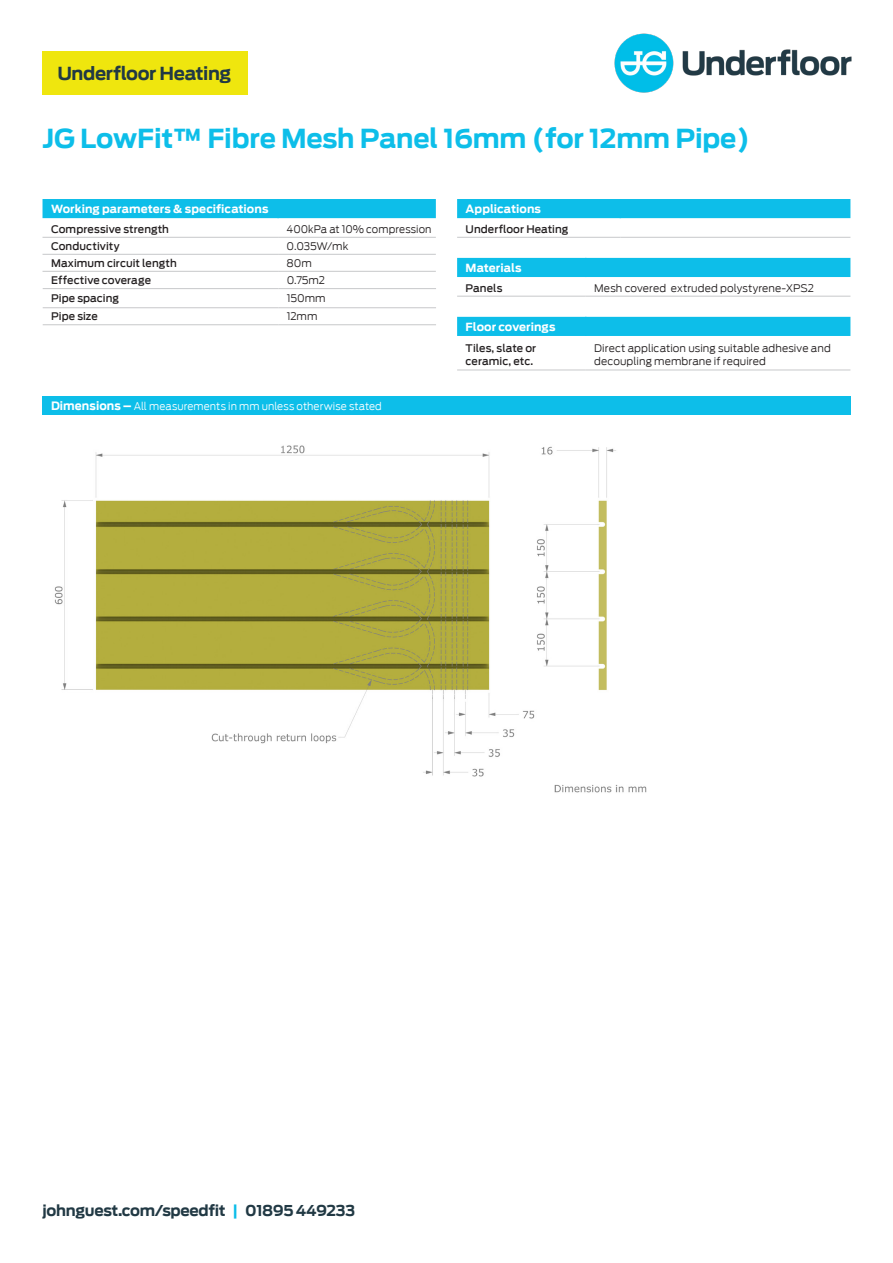
<style>
.page{position:relative;width:893px;height:1263px;background:#fff}
.page>*{position:absolute;margin:0;border:0;box-sizing:border-box;transform-origin:0 0}
._02_Page-Header_2-Sm{font:700 26.25px "Antenna";letter-spacing:-.01em;color:#0dbee9}
.t1{font:700 18px "Antenna";letter-spacing:-.02em;color:#213944}
.t2{font:700 15px "Antenna";letter-spacing:-.02em;color:#213944}
._04_Table_Header_Whi{font:700 11.25px "Antenna";letter-spacing:.005em;color:#fff}
._06_Table_Body{font:300 10.5px/12.6px "Antenna";letter-spacing:.005em;color:#231f20}
._06_Table_Body-2{font:500 10.5px/12.6px "Antenna";letter-spacing:.005em;color:#231f20}
._04_Table_Header_Whi-2{font:300 10.5px "Antenna";letter-spacing:.01em;color:#fff}
.s1{font-weight:700;font-size:11.55px}
.s2{color:#0dbee9}
</style>
<div class="page">
<div style="left:43px;top:51px;width:205px;height:43px;background:#efe60e"></div>
<img style="left:614px;top:33px;width:238px;height:60px">
<div style="left:43px;top:396px;width:807px;height:19px;background:#0dbee9"></div>
<div style="left:457px;top:258px;width:393px;height:19px;background:#0dbee9"></div>
<hr style="left:586px;top:296px;width:264px;height:1px;background:#c7c8ca">
<hr style="left:457px;top:296px;width:129px;height:1px;background:#c7c8ca">
<div style="left:457px;top:317px;width:393px;height:19px;background:#0dbee9"></div>
<hr style="left:586px;top:370px;width:264px;height:1px;background:#c7c8ca">
<hr style="left:457px;top:370px;width:129px;height:1px;background:#c7c8ca">
<div style="left:457px;top:199px;width:393px;height:19px;background:#0dbee9"></div>
<hr style="left:620px;top:237px;width:230px;height:1px;background:#c7c8ca">
<hr style="left:457px;top:237px;width:163px;height:1px;background:#c7c8ca">
<div style="left:43px;top:199px;width:393px;height:19px;background:#0dbee9"></div>
<hr style="left:278px;top:237px;width:158px;height:1px;background:#c7c8ca">
<hr style="left:278px;top:254px;width:158px;height:1px;background:#c7c8ca">
<hr style="left:43px;top:237px;width:235px;height:1px;background:#c7c8ca">
<hr style="left:43px;top:254px;width:235px;height:1px;background:#c7c8ca">
<hr style="left:43px;top:271px;width:235px;height:1px;background:#c7c8ca">
<hr style="left:278px;top:271px;width:158px;height:1px;background:#c7c8ca">
<hr style="left:43px;top:288px;width:235px;height:1px;background:#c7c8ca">
<hr style="left:278px;top:288px;width:158px;height:1px;background:#c7c8ca">
<hr style="left:43px;top:307px;width:235px;height:1px;background:#c7c8ca">
<hr style="left:278px;top:307px;width:158px;height:1px;background:#c7c8ca">
<hr style="left:43px;top:324px;width:235px;height:1px;background:#c7c8ca">
<hr style="left:278px;top:324px;width:158px;height:1px;background:#c7c8ca">
<img style="left:54px;top:445px;width:593px;height:348px">
<h2 class="t1" style="left:57px;top:63px;width:175px">Underfloor Heating</h2>
<p class="_02_Page-Header_2-Sm" style="left:43px;top:123px;width:709px">JG LowFit™ Fibre Mesh Panel 16mm (for 12mm Pipe)</p>
<p class="_04_Table_Header_Whi" style="left:51px;top:202px;width:219px">Working parameters &amp; specifications</p>
<p class="_06_Table_Body-2" style="left:51px;top:223px;width:120px">Compressive strength</p>
<p class="_06_Table_Body" style="left:287px;top:223px;width:146px">400kPa at 10% compression</p>
<p class="_06_Table_Body-2" style="left:51px;top:240px;width:70px">Conductivity</p>
<p class="_06_Table_Body" style="left:287px;top:240px;width:63px">0.035W/mk</p>
<p class="_06_Table_Body-2" style="left:51px;top:257px;width:127px">Maximum circuit length</p>
<p class="_06_Table_Body" style="left:287px;top:257px;width:27px">80m</p>
<p class="_06_Table_Body-2" style="left:51px;top:274px;width:101px">Effective coverage</p>
<p class="_06_Table_Body" style="left:287px;top:274px;width:40px">0.75m2</p>
<p class="_06_Table_Body-2" style="left:51px;top:292px;width:69px">Pipe spacing</p>
<p class="_06_Table_Body" style="left:287px;top:292px;width:40px">150mm</p>
<p class="_06_Table_Body-2" style="left:51px;top:310px;width:48px">Pipe size</p>
<p class="_06_Table_Body" style="left:287px;top:310px;width:32px">12mm</p>
<p class="_04_Table_Header_Whi-2" style="left:51px;top:400px;width:332px"><span class="s1">Dimensions –</span> All measurements in mm unless otherwise stated</p>
<p class="_04_Table_Header_Whi" style="left:466px;top:202px;width:77px">Applications</p>
<p class="_06_Table_Body-2" style="left:466px;top:223px;width:104px">Underfloor Heating</p>
<p class="_04_Table_Header_Whi" style="left:466px;top:261px;width:57px">Materials</p>
<p class="_06_Table_Body-2" style="left:466px;top:282px;width:38px">Panels</p>
<p class="_06_Table_Body" style="left:594px;top:282px;width:221px">Mesh covered extruded polystyrene-XPS2</p>
<p class="_04_Table_Header_Whi" style="left:466px;top:320px;width:91px">Floor coverings</p>
<p class="_06_Table_Body-2" style="left:466px;top:342px;width:72px">Tiles, slate or ceramic, etc.</p>
<p class="_06_Table_Body" style="left:594px;top:342px;width:238px">Direct application using suitable adhesive and decoupling membrane if required</p>
<h3 class="t2" style="left:43px;top:1202px;width:314px">johnguest.com/speedfit <span class="s2">|</span> 01895 449233</h3>
</div>
